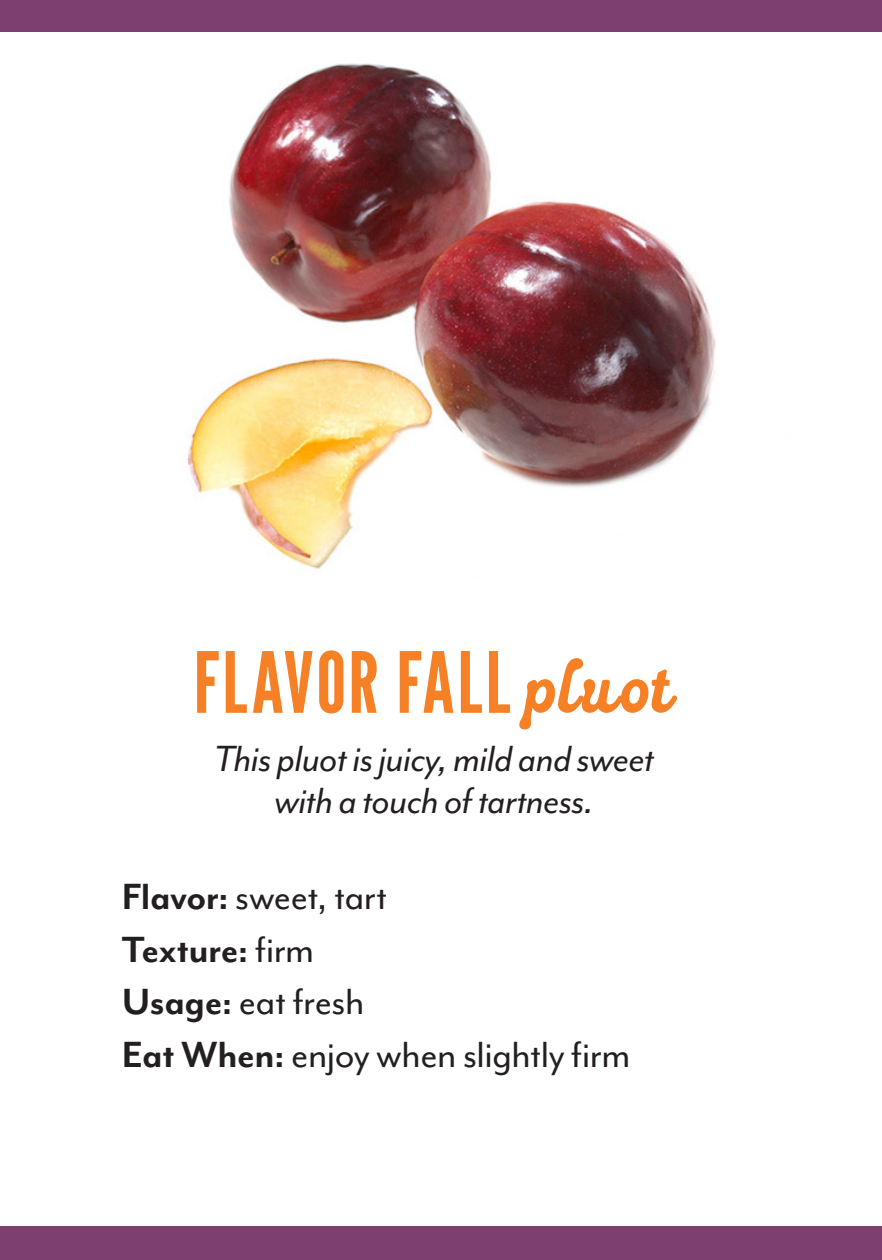
<style>
.page{position:relative;width:882px;height:1260px;background:#fff}
.page>*{position:absolute;margin:0;border:0;box-sizing:border-box;transform-origin:0 0}
.Citrus_Name{font:84px "League Gothic";letter-spacing:.03em;color:#f58026}
.Paragraph{font:42px "Mr Eaves Mod OT";letter-spacing:-.015em;color:#231f20}
.Paragraph-2{font:italic 42px/42px "Mr Eaves Mod OT";letter-spacing:-.01em;color:#231f20;text-align:center}
.Paragraph-3{font:700 42px "Mr Eaves Mod OT";letter-spacing:-.015em;color:#231f20}
.s1{font-family:"BN Rendall Script Cursive";font-size:70px}
.s2{font-weight:700}
.s3{font-weight:400}
</style>
<div class="page">
<div style="left:0;top:1227px;width:882px;height:33px;background:#7d406e"></div>
<div style="left:0;top:0;width:882px;height:32px;background:#7d406e"></div>
<img style="left:186px;top:63px;width:530px;height:506px">
<p class="Citrus_Name" style="left:194px;top:625px;width:483px">FLAVOR FALL <span class="s1">pluot</span></p>
<p class="Paragraph-2" style="left:214px;top:737px;width:442px">This pluot is juicy, mild and sweet with a touch of tartness.</p>
<p class="Paragraph" style="left:122px;top:873px;width:267px"><span class="s2">Flavor:</span> sweet, tart</p>
<p class="Paragraph-3" style="left:122px;top:925px;width:194px">Texture: <span class="s3">firm</span></p>
<p class="Paragraph" style="left:122px;top:978px;width:244px"><span class="s2">Usage:</span> eat fresh</p>
<p class="Paragraph" style="left:122px;top:1031px;width:510px"><span class="s2">Eat When:</span> enjoy when slightly firm</p>
</div>
